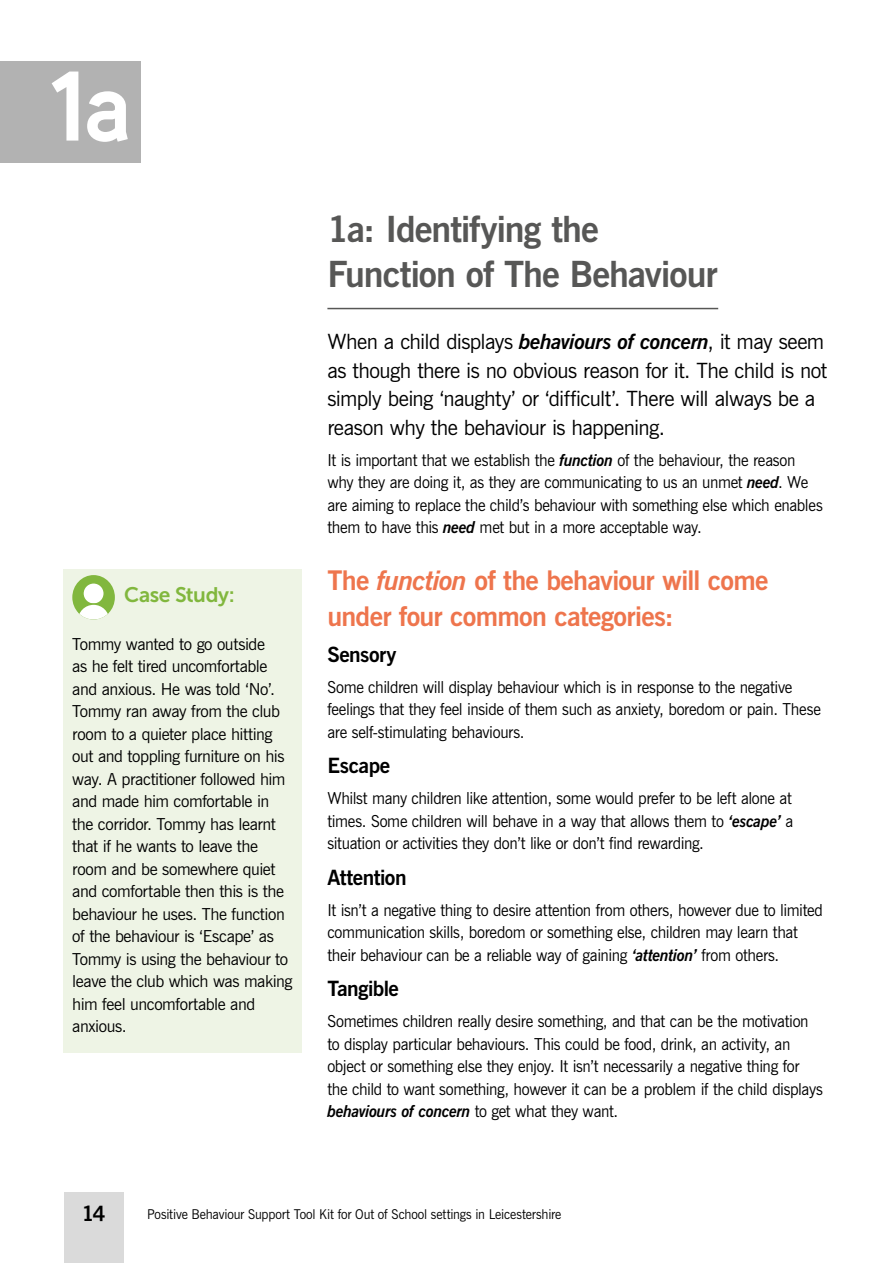
<style>
.page{position:relative;width:893px;height:1263px;background:#fff}
.page>*{position:absolute;margin:0;border:0;box-sizing:border-box;transform-origin:0 0}
.t1{font:700 98.85px "Aaux Next";color:#fff}
.t2{font:700 36px/45px "News Gothic BT";letter-spacing:-.025em;color:#575756}
.t3{font:700 27px/36px "News Gothic BT";letter-spacing:-.025em;color:#ee754d}
.t4{font:21px/28.5px "News Gothic BT";letter-spacing:-.025em;color:#000}
.t5{font:700 21px "News Gothic BT";letter-spacing:-.025em;color:#000}
.t6{font:21px "Museo Sans 700";letter-spacing:-.02em;color:#81b73e}
.t7{font:16.5px/22.5px "News Gothic BT";letter-spacing:-.025em;color:#000;scale:.95 1}
.t8{font:16.5px/22.5px "News Gothic BT";letter-spacing:-.025em;color:#000}
.t9{font:13.5px "News Gothic BT";letter-spacing:-.01em;color:#000;scale:.95 1}
.s1{font-weight:700;font-style:italic}
.s2{font-style:italic}
</style>
<div class="page">
<div style="left:64px;top:1192px;width:59px;height:71px;background:#dadada"></div>
<hr style="left:327px;top:308px;width:391px;height:1px;background:#575756">
<div style="left:64px;top:569px;width:238px;height:55px;background:#eef4e5"></div>
<div style="left:64px;top:620px;width:238px;height:433px;background:#eef4e5"></div>
<div style="left:72px;top:575px;width:43px;height:44px;background:#81b73e;border-radius:50%"></div>
<div style="left:83px;top:583px;width:21px;height:21px;background:#fff;border-radius:50%"></div>
<div style="left:82px;top:582px;width:23px;height:23px;border:2px solid #81b73e;border-radius:50%"></div>
<svg style="left:76px;top:602px;width:36px;height:17px"></svg>
<div style="left:0;top:62px;width:140px;height:101px;background:#b2b2b2"></div>
<p class="t1" style="left:49px;top:36px;width:84px">1a</p>
<p class="t6" style="left:124px;top:583px;width:112px">Case Study:</p>
<p class="t8" style="left:72px;top:632px;width:222px">Tommy wanted to go outside<br>as he felt tired uncomfortable and anxious. He was told ‘No’.<br>Tommy ran away from the club room to a quieter place hitting out and toppling furniture on his way. A practitioner followed him and made him comfortable in the corridor. Tommy has learnt that if he wants to leave the room and be somewhere quiet and comfortable then this is the behaviour he uses. The function of the behaviour is ‘Escape’ as<br>Tommy is using the behaviour to leave the club which was making him feel uncomfortable and anxious.</p>
<h3 class="t2" style="left:327px;top:206px;width:392px">1a: Identifying the<br>Function of The Behaviour</h3>
<p class="t4" style="left:327px;top:327px;width:501px">When a child displays <span class="s1">behaviours of concern</span>, it may seem as though there is no obvious reason for it. The child is not simply being ‘naughty’ or ‘difficult’. There will always be a reason why the behaviour is happening.</p>
<p class="t7" style="left:327px;top:448px;width:523px">It is important that we establish the <span class="s1">function</span> of the behaviour, the reason why they are doing it, as they are communicating to us an unmet <span class="s1">need</span>. We are aiming to replace the child’s behaviour with something else which enables them to have this <span class="s1">need</span> met but in a more acceptable way.</p>
<p class="t3" style="left:327px;top:562px;width:443px">The <span class="s2">function</span> of the behaviour will come under four common categories:</p>
<p class="t5" style="left:327px;top:642px;width:71px">Sensory</p>
<p class="t7" style="left:327px;top:676px;width:521px">Some children will display behaviour which is in response to the negative feelings that they feel inside of them such as anxiety, boredom or pain. These</p>
<p class="t7" style="left:327px;top:721px;width:209px">are self-stimulating behaviours.</p>
<p class="t5" style="left:327px;top:753px;width:64px">Escape</p>
<p class="t7" style="left:327px;top:787px;width:492px;text-align:justify">Whilst many children like attention, some would prefer to be left alone at times. Some children will behave in a way that allows them to <span class="s1">‘escape’</span> a situation or activities they don’t like or don’t find rewarding.</p>
<p class="t5" style="left:327px;top:865px;width:81px">Attention</p>
<p class="t7" style="left:327px;top:899px;width:523px">It isn’t a negative thing to desire attention from others, however due to limited communication skills, boredom or something else, children may learn that their behaviour can be a reliable way of gaining <span class="s1">‘attention’</span> from others.</p>
<p class="t5" style="left:327px;top:976px;width:73px">Tangible</p>
<p class="t7" style="left:327px;top:1010px;width:523px">Sometimes children really desire something, and that can be the motivation to display particular behaviours. This could be food, drink, an activity, an object or something else they enjoy. It isn’t necessarily a negative thing for the child to want something, however it can be a problem if the child displays <span class="s1">behaviours of concern</span> to get what they want.</p>
<p class="t5" style="left:82px;top:1201px;width:25px">14</p>
<p class="t9" style="left:147px;top:1205px;width:438px">Positive Behaviour Support Tool Kit for Out of School settings in Leicestershire</p>
</div>
